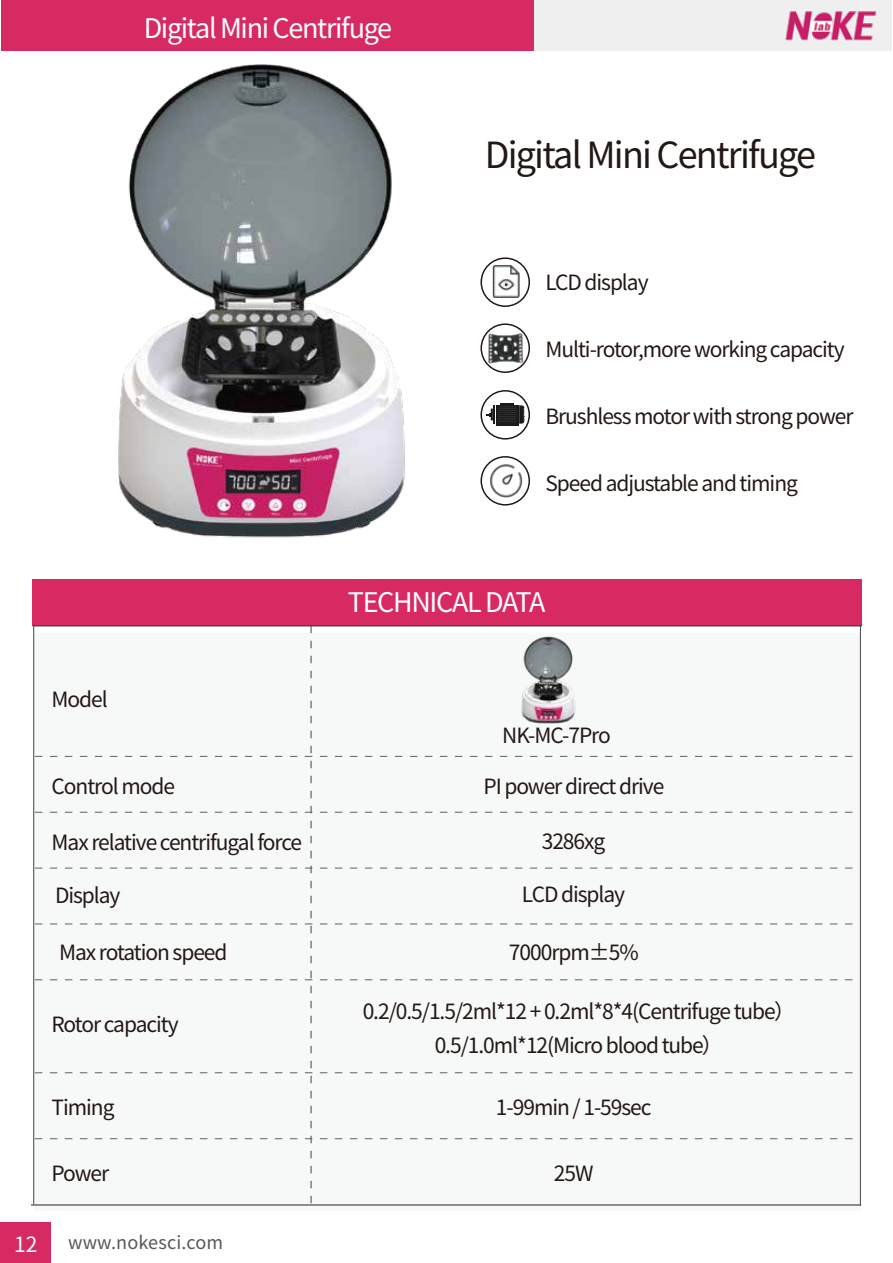
<style>
.page{position:relative;width:893px;height:1263px;background:#fff}
.page>*{position:absolute;margin:0;border:0;box-sizing:border-box;transform-origin:0 0}
.t1{font:36px "Source Han Sans CN";letter-spacing:-.05em;color:#221815}
.t2{font:27px "Source Han Sans CN";letter-spacing:-.05em;color:#fff}
.t3{font:21px/33.2px "Source Han Sans CN";letter-spacing:-.05em;color:#221815;text-align:center}
.t4{font:21px "Source Han Sans CN";color:#fff}
.t5{font:18px "Source Han Sans CN";letter-spacing:.01em;color:#595757}
</style>
<div class="page">
<div style="left:360px;top:1px;width:532px;height:50px;background:#efefef"></div>
<div style="left:1px;top:0;width:532px;height:50px;background:#d72a63"></div>
<img style="left:785px;top:11px;width:91px;height:30px">
<div style="left:480px;top:323px;width:50px;height:50px;border:2px solid #221815;border-radius:50%"></div>
<div style="left:480px;top:257px;width:50px;height:50px;border:2px solid #221815;border-radius:50%"></div>
<div style="left:480px;top:390px;width:50px;height:50px;border:2px solid #221815;border-radius:50%"></div>
<div style="left:480px;top:456px;width:50px;height:50px;border:2px solid #221815;border-radius:50%"></div>
<img style="left:488px;top:332px;width:38px;height:34px">
<img style="left:91px;top:50px;width:370px;height:488px">
<hr style="left:500px;top:404px;width:14px;height:3px;background:#1a1a1a">
<svg style="left:486px;top:405px;width:38px;height:21px"></svg>
<img style="left:492px;top:264px;width:28px;height:34px">
<img style="left:488px;top:463px;width:36px;height:35px">
<div style="left:32px;top:579px;width:829px;height:46px;background:#d72a63"></div>
<svg style="left:35px;top:626px;width:825px;height:580px"></svg>
<hr style="left:33px;top:624px;width:1px;height:580px;background:#595757">
<hr style="left:860px;top:626px;width:1px;height:580px;background:#595757">
<hr style="left:33px;top:625px;width:829px;height:1px;background:#3e3a39">
<hr style="left:31px;top:1204px;width:829px;height:1px;background:#3e3a39">
<img style="left:518px;top:634px;width:66px;height:90px">
<div style="left:1px;top:1222px;width:50px;height:41px;background:#d72a63"></div>
<p class="t2" style="left:144px;top:13px;width:250px">Digital Mini Centrifuge</p>
<h1 class="t1" style="left:485px;top:134px;width:333px">Digital Mini Centrifuge</h1>
<p class="t3" style="left:545px;top:266px;width:105px">LCD display</p>
<p class="t3" style="left:545px;top:333px;width:301px">Multi-rotor,more working capacity</p>
<p class="t3" style="left:545px;top:400px;width:310px">Brushless motor with strong power</p>
<p class="t3" style="left:545px;top:467px;width:254px">Speed adjustable and timing</p>
<p class="t3" style="left:52px;top:683px;width:58px">Model</p>
<p class="t3" style="left:52px;top:770px;width:125px">Control mode</p>
<p class="t3" style="left:52px;top:826px;width:252px">Max relative centrifugal force</p>
<p class="t3" style="left:55px;top:879px;width:67px">Display</p>
<p class="t3" style="left:59px;top:936px;width:170px">Max rotation speed</p>
<p class="t3" style="left:52px;top:1008px;width:129px">Rotor capacity</p>
<p class="t3" style="left:52px;top:1091px;width:64px">Timing</p>
<p class="t3" style="left:52px;top:1158px;width:59px">Power</p>
<p class="t4" style="left:14px;top:1232px;width:25px">12</p>
<p class="t5" style="left:68px;top:1232px;width:157px">www.nokesci.com</p>
<p class="t2" style="left:348px;top:587px;width:199px">TECHNICAL DATA</p>
<p class="t3" style="left:502px;top:719px;width:110px">NK-MC-7Pro</p>
<p class="t3" style="left:483px;top:770px;width:182px">PI power direct drive</p>
<p class="t3" style="left:542px;top:825px;width:65px">3286xg</p>
<p class="t3" style="left:522px;top:878px;width:105px">LCD display</p>
<p class="t3" style="left:509px;top:936px;width:131px">7000rpm±5%</p>
<p class="t3" style="left:363px;top:996px;width:434px">0.2/0.5/1.5/2ml*12 + 0.2ml*8*4(Centrifuge tube）<br>0.5/1.0ml*12(Micro blood tube）</p>
<p class="t3" style="left:496px;top:1091px;width:157px">1-99min / 1-59sec</p>
<p class="t3" style="left:554px;top:1158px;width:41px">25W</p>
</div>
